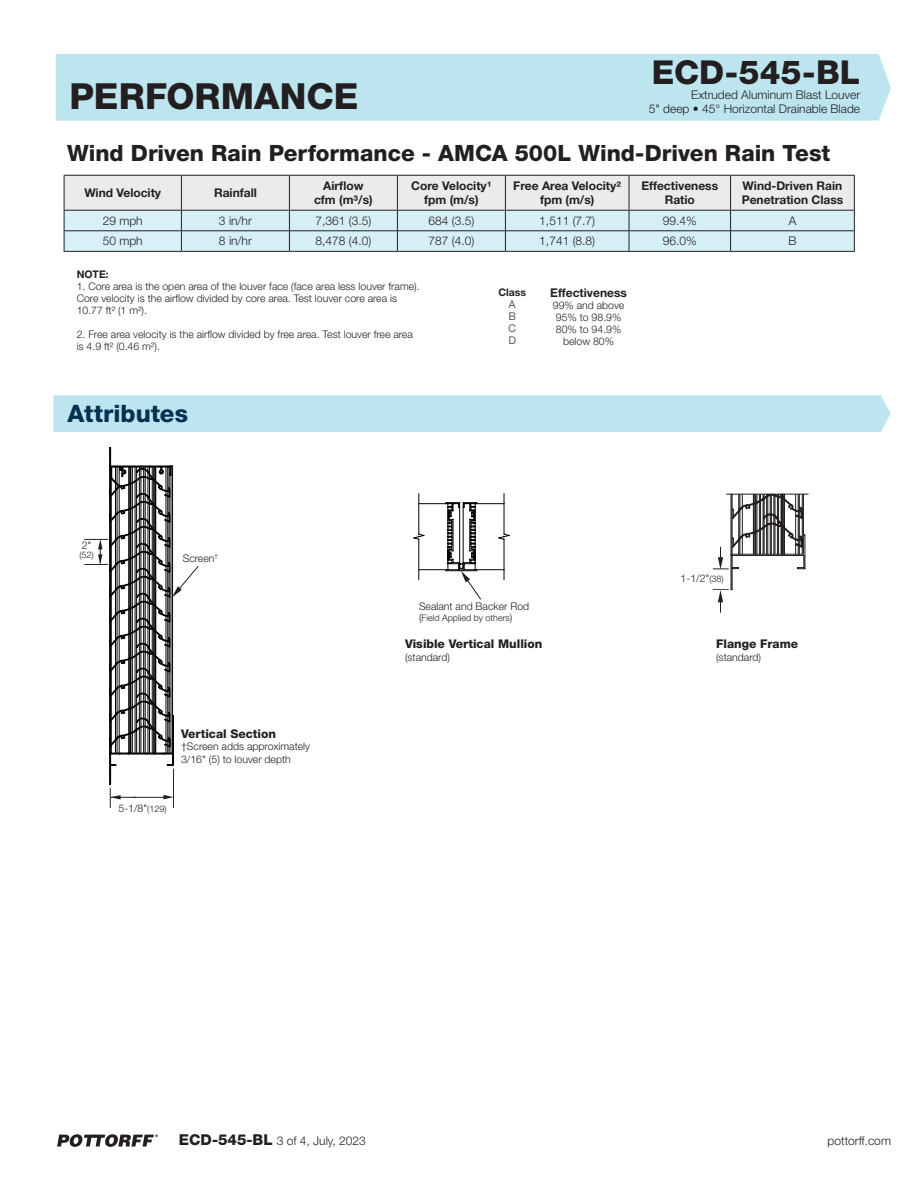
<style>
.page{position:relative;width:918px;height:1188px;background:#fff}
.page>*{position:absolute;margin:0;border:0;box-sizing:border-box;transform-origin:0 0}
.PAGE_2_HEADER{font:800 36px "Helvetica Neue LT Std";letter-spacing:.005em;color:#231f20}
.MODEL_COPY{font:800 33px "Helvetica Neue LT Std";letter-spacing:.005em;color:#231f20}
.TITLE_BLUE{font:800 24px "Helvetica Neue LT Std";color:#033250}
.TITLE_Black{font:800 22.5px "Helvetica Neue LT Std";color:#231f20}
.Body_Copy{font:300 12px "Helvetica Neue LT Std";color:#231f20}
.Body_Copy-2{font:700 12px/14.4px "Helvetica Neue LT Std";color:#231f20}
.MODEL_W_IMAGE{font:800 12px "Helvetica Neue LT Std";color:#231f20}
.MODEL_COPY-2{font:300 12px "Helvetica Neue LT Std";color:#231f20}
.FINE_PRINT{font:700 12px "Helvetica Neue LT Std";color:#231f20}
.FINE_PRINT-2{font:300 10.5px/12px "Helvetica Neue LT Std";color:#231f20}
.Body_Copy-3{font:300 10.5px/12.6px "Helvetica Neue LT Std";color:#231f20}
.FINE_PRINT-3{font:700 10.5px "Helvetica Neue LT Std";color:#231f20}
.Body_Copy-4{font:300 9px "Helvetica Neue LT Std";color:#231f20}
.s1{font-size:9px}
.s2{font-size:10.5px}
.s3{font-weight:800;font-size:15px}
</style>
<div class="page">
<hr style="left:727px;top:494px;width:81px;height:1px;background:#231f20">
<div style="left:56px;top:54px;width:835px;height:67px;background:#bde5f0"></div>
<div style="left:54px;top:395px;width:837px;height:37px;background:#bde5f0"></div>
<svg style="left:713px;top:493px;width:93px;height:120px"></svg>
<svg style="left:414px;top:493px;width:96px;height:107px"></svg>
<hr style="left:463px;top:507px;width:1px;height:56px;background:#040503">
<hr style="left:459px;top:507px;width:1px;height:56px;background:#040503">
<svg style="left:64px;top:175px;width:791px;height:76px;background:#d7e4e8"></svg>
<hr style="left:181px;top:230px;width:108px;height:1px;background:#231f20">
<hr style="left:289px;top:230px;width:108px;height:1px;background:#231f20">
<hr style="left:397px;top:230px;width:108px;height:1px;background:#231f20">
<hr style="left:505px;top:230px;width:124px;height:1px;background:#231f20">
<hr style="left:629px;top:230px;width:102px;height:1px;background:#231f20">
<hr style="left:731px;top:230px;width:124px;height:1px;background:#231f20">
<hr style="left:181px;top:251px;width:108px;height:1px;background:#231f20">
<hr style="left:289px;top:251px;width:108px;height:1px;background:#231f20">
<hr style="left:397px;top:251px;width:108px;height:1px;background:#231f20">
<hr style="left:505px;top:251px;width:124px;height:1px;background:#231f20">
<hr style="left:629px;top:251px;width:102px;height:1px;background:#231f20">
<hr style="left:731px;top:251px;width:124px;height:1px;background:#231f20">
<hr style="left:64px;top:230px;width:117px;height:1px;background:#231f20">
<hr style="left:64px;top:251px;width:117px;height:1px;background:#231f20">
<svg style="left:84px;top:447px;width:115px;height:361px"></svg>
<svg style="left:57px;top:1134px;width:101px;height:13px"></svg>
<p class="PAGE_2_HEADER" style="left:69px;top:74px;width:291px">PERFORMANCE</p>
<p class="MODEL_COPY" style="left:652px;top:53px;width:210px">ECD-545-BL</p>
<p class="MODEL_COPY-2" style="left:691px;top:87px;width:170px">Extruded Aluminum Blast Louver</p>
<p class="Body_Copy" style="left:649px;top:102px;width:213px">5" deep • 45° Horizontal Drainable Blade</p>
<p class="TITLE_Black" style="left:67px;top:140px;width:765px">Wind Driven Rain Performance - AMCA 500L Wind-Driven Rain Test</p>
<p class="Body_Copy-2" style="left:84px;top:185px;width:78px">Wind Velocity</p>
<p class="Body_Copy-2" style="left:214px;top:185px;width:44px">Rainfall</p>
<p class="Body_Copy-2" style="left:323px;top:178px;width:42px">Airflow</p>
<p class="Body_Copy-2" style="left:314px;top:192px;width:60px">cfm (m³/s)</p>
<p class="Body_Copy-2" style="left:411px;top:178px;width:82px">Core Velocity¹</p>
<p class="Body_Copy-2" style="left:424px;top:192px;width:56px">fpm (m/s)</p>
<p class="Body_Copy-2" style="left:513px;top:178px;width:109px">Free Area Velocity²</p>
<p class="Body_Copy-2" style="left:540px;top:192px;width:56px">fpm (m/s)</p>
<p class="Body_Copy-2" style="left:641px;top:178px;width:78px">Effectiveness</p>
<p class="Body_Copy-2" style="left:665px;top:192px;width:32px">Ratio</p>
<p class="Body_Copy-2" style="left:742px;top:178px;width:103px">Wind-Driven Rain<br>Penetration Class</p>
<p class="Body_Copy" style="left:103px;top:213px;width:42px">29 mph</p>
<p class="Body_Copy" style="left:219px;top:213px;width:34px">3 in/hr</p>
<p class="Body_Copy" style="left:316px;top:213px;width:57px">7,361 (3.5)</p>
<p class="Body_Copy" style="left:429px;top:213px;width:47px">684 (3.5)</p>
<p class="Body_Copy" style="left:539px;top:213px;width:57px">1,511 (7.7)</p>
<p class="Body_Copy" style="left:663px;top:213px;width:36px">99.4%</p>
<p class="Body_Copy" style="left:789px;top:213px;width:9px">A</p>
<p class="Body_Copy" style="left:103px;top:234px;width:42px">50 mph</p>
<p class="Body_Copy" style="left:219px;top:234px;width:34px">8 in/hr</p>
<p class="Body_Copy" style="left:316px;top:234px;width:57px">8,478 (4.0)</p>
<p class="Body_Copy" style="left:429px;top:234px;width:47px">787 (4.0)</p>
<p class="Body_Copy" style="left:539px;top:234px;width:57px">1,741 (8.8)</p>
<p class="Body_Copy" style="left:663px;top:234px;width:36px">96.0%</p>
<p class="Body_Copy" style="left:788px;top:234px;width:10px">B</p>
<p class="FINE_PRINT-3" style="left:77px;top:268px;width:34px">NOTE:</p>
<p class="FINE_PRINT-2" style="left:77px;top:280px;width:344px">1. Core area is the open area of the louver face (face area less louver frame).<br>Core velocity is the airflow divided by core area. Test louver core area is<br>10.77 ft² (1 m²).</p>
<p class="FINE_PRINT-2" style="left:77px;top:328px;width:338px">2. Free area velocity is the airflow divided by free area. Test louver free area</p>
<p class="FINE_PRINT-2" style="left:77px;top:340px;width:85px">is 4.9 ft² (0.46 m²).</p>
<p class="TITLE_BLUE" style="left:68px;top:400px;width:122px">Attributes</p>
<p class="FINE_PRINT-3" style="left:498px;top:286px;width:29px">Class</p>
<p class="FINE_PRINT-2" style="left:509px;top:298px;width:8px">A</p>
<p class="FINE_PRINT-2" style="left:509px;top:310px;width:9px">B</p>
<p class="FINE_PRINT-2" style="left:509px;top:322px;width:9px">C</p>
<p class="FINE_PRINT-2" style="left:509px;top:334px;width:9px">D</p>
<p class="FINE_PRINT" style="left:550px;top:285px;width:78px">Effectiveness</p>
<p class="FINE_PRINT-2" style="left:553px;top:299px;width:73px">99% and above</p>
<p class="FINE_PRINT-2" style="left:556px;top:311px;width:67px">95% to 98.9%</p>
<p class="FINE_PRINT-2" style="left:556px;top:323px;width:67px">80% to 94.9%</p>
<p class="FINE_PRINT-2" style="left:563px;top:335px;width:52px">below 80%</p>
<p class="Body_Copy-3" style="left:82px;top:539px;width:11px">2"</p>
<p class="Body_Copy-4" style="left:79px;top:550px;width:16px">(52)</p>
<p class="Body_Copy-3" style="left:183px;top:551px;width:37px">Screen<sup>†</sup></p>
<p class="MODEL_W_IMAGE" style="left:181px;top:726px;width:96px">Vertical Section</p>
<p class="Body_Copy-3" style="left:181px;top:740px;width:130px">†Screen adds approximately<br>3/16" (5) to louver depth</p>
<p class="Body_Copy-3" style="left:119px;top:802px;width:50px">5-1/8"<span class="s1">(129)</span></p>
<p class="Body_Copy-3" style="left:419px;top:600px;width:112px">Sealant and Backer Rod</p>
<p class="Body_Copy-4" style="left:419px;top:612px;width:95px"><span class="s2">(</span>Field Applied by others<span class="s2">)</span></p>
<p class="MODEL_W_IMAGE" style="left:405px;top:636px;width:139px">Visible Vertical Mullion</p>
<p class="Body_Copy-3" style="left:405px;top:650px;width:46px">(standard)</p>
<p class="Body_Copy-3" style="left:681px;top:572px;width:45px">1-1/2"<span class="s1">(38)</span></p>
<p class="MODEL_W_IMAGE" style="left:716px;top:637px;width:84px">Flange Frame</p>
<p class="Body_Copy-3" style="left:716px;top:651px;width:46px">(standard)</p>
<p class="Body_Copy" style="left:179px;top:1133px;width:188px"><span class="s3">ECD-545-BL</span> 3 of 4, July, 2023</p>
<p class="Body_Copy" style="left:828px;top:1133px;width:65px">pottorff.com</p>
</div>
